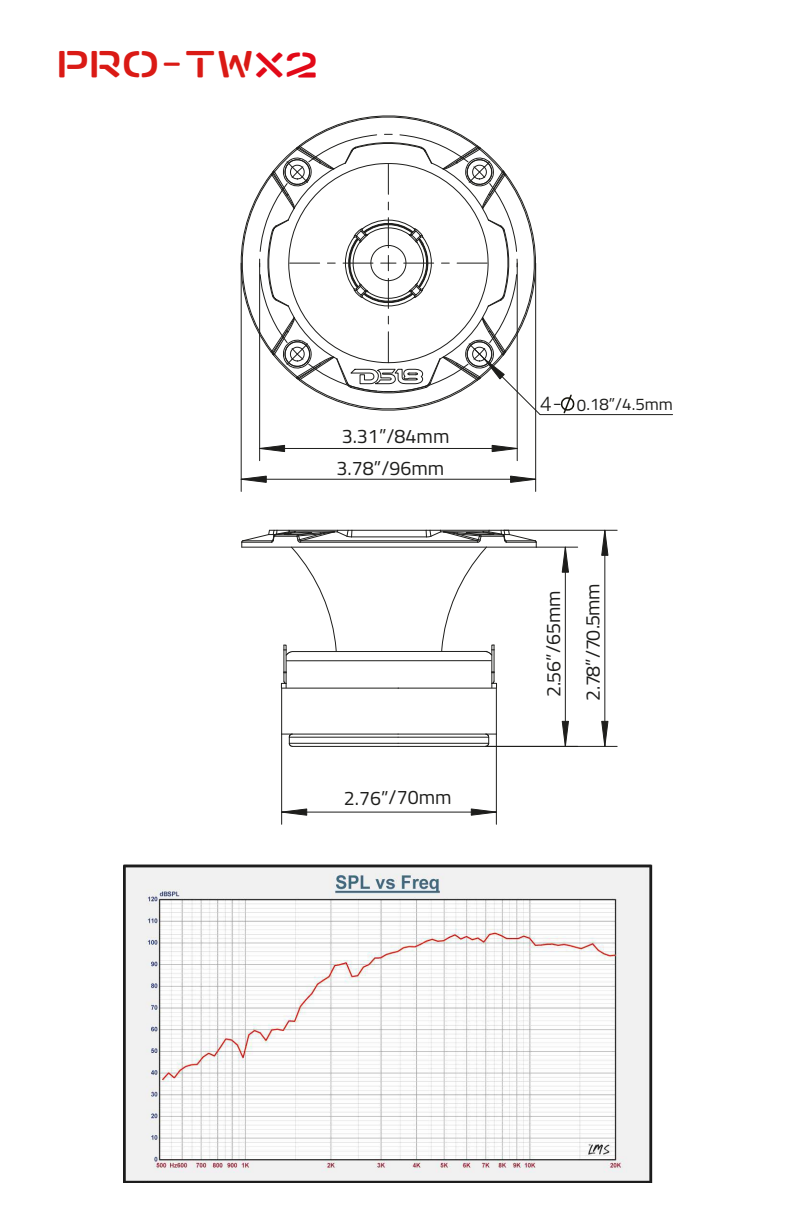
<style>
.page{position:relative;width:797px;height:1228px;background:#fff}
.page>*{position:absolute;margin:0;border:0;box-sizing:border-box;transform-origin:0 0}
.t1{font:45px "Antaris ST CF";color:#da1a15}
.t2{font:19.6px/32px "Titillium Web";letter-spacing:-.005em;color:#1d1d1b}
.t3{font:16.8px "Titillium Web";color:#1d1d1b}
.s1{font-size:42.6px;color:#e20918}
.s2{font-family:"Gravity";font-size:19.6px}
</style>
<div class="page">
<hr style="left:535px;top:263px;width:1px;height:228px;background:#1d1d1b">
<hr style="left:241px;top:263px;width:1px;height:228px;background:#1d1d1b">
<hr style="left:241px;top:479px;width:294px;height:1px;background:#1d1d1b">
<hr style="left:259px;top:263px;width:1px;height:197px;background:#1d1d1b">
<hr style="left:516px;top:263px;width:1px;height:197px;background:#1d1d1b">
<hr style="left:259px;top:448px;width:258px;height:1px;background:#1d1d1b">
<hr style="left:539px;top:414px;width:133px;height:1px;background:#1d1d1b">
<svg style="left:509px;top:475px;width:27px;height:8px"></svg>
<svg style="left:240px;top:115px;width:306px;height:305px"></svg>
<svg style="left:240px;top:475px;width:26px;height:8px"></svg>
<svg style="left:259px;top:445px;width:26px;height:7px"></svg>
<svg style="left:491px;top:445px;width:26px;height:7px"></svg>
<svg style="left:560px;top:394px;width:14px;height:20px"></svg>
<svg style="left:484px;top:734px;width:6px;height:13px"></svg>
<svg style="left:288px;top:734px;width:5px;height:13px"></svg>
<hr style="left:495px;top:688px;width:1px;height:46px;background:#1d1d1b">
<hr style="left:281px;top:688px;width:1px;height:46px;background:#1d1d1b">
<hr style="left:289px;top:742px;width:109px;height:1px;background:#1d1d1b">
<hr style="left:398px;top:742px;width:90px;height:1px;background:#1d1d1b">
<hr style="left:289px;top:736px;width:109px;height:1px;background:#1d1d1b">
<hr style="left:398px;top:736px;width:90px;height:1px;background:#1d1d1b">
<hr style="left:398px;top:745px;width:87px;height:1px;background:#1d1d1b">
<hr style="left:292px;top:745px;width:106px;height:1px;background:#1d1d1b">
<svg style="left:241px;top:529px;width:296px;height:160px"></svg>
<hr style="left:398px;top:733px;width:98px;height:1px;background:#1d1d1b">
<hr style="left:281px;top:733px;width:117px;height:1px;background:#1d1d1b">
<hr style="left:398px;top:687px;width:98px;height:1px;background:#1d1d1b">
<hr style="left:281px;top:687px;width:117px;height:1px;background:#1d1d1b">
<hr style="left:564px;top:547px;width:1px;height:199px;background:#1d1d1b">
<hr style="left:536px;top:547px;width:41px;height:1px;background:#1d1d1b">
<hr style="left:281px;top:811px;width:215px;height:1px;background:#1d1d1b">
<hr style="left:281px;top:734px;width:1px;height:90px;background:#1d1d1b">
<hr style="left:495px;top:734px;width:1px;height:90px;background:#1d1d1b">
<hr style="left:485px;top:746px;width:131px;height:1px;background:#1d1d1b">
<hr style="left:503px;top:530px;width:113px;height:1px;background:#1d1d1b">
<hr style="left:604px;top:530px;width:1px;height:216px;background:#1d1d1b">
<svg style="left:561px;top:546px;width:7px;height:26px"></svg>
<svg style="left:561px;top:720px;width:7px;height:26px"></svg>
<svg style="left:470px;top:808px;width:26px;height:7px"></svg>
<svg style="left:281px;top:808px;width:26px;height:7px"></svg>
<svg style="left:600px;top:720px;width:8px;height:27px"></svg>
<svg style="left:600px;top:529px;width:8px;height:27px"></svg>
<img style="left:123px;top:864px;width:528px;height:318px">
<h1 class="t1" style="left:57px;top:43px;width:262px">PRO-TW<span class="s1">X2</span></h1>
<p class="t2" style="left:336px;top:419px;width:114px">3.31”/84mm<br>3.78”/96mm</p>
<p class="t2" style="left:343px;top:780px;width:109px">2.76”/70mm</p>
<p class="t3" style="left:539px;top:392px;width:134px"><span class="s2">4-</span> 0.18”/4.5mm</p>
<p class="t2" style="left:532px;top:700px;width:119px;line-height:39.4px;rotate:-90deg">m56/ ”65 . 2 m<br>m5.07/”87.2 m</p>
</div>
